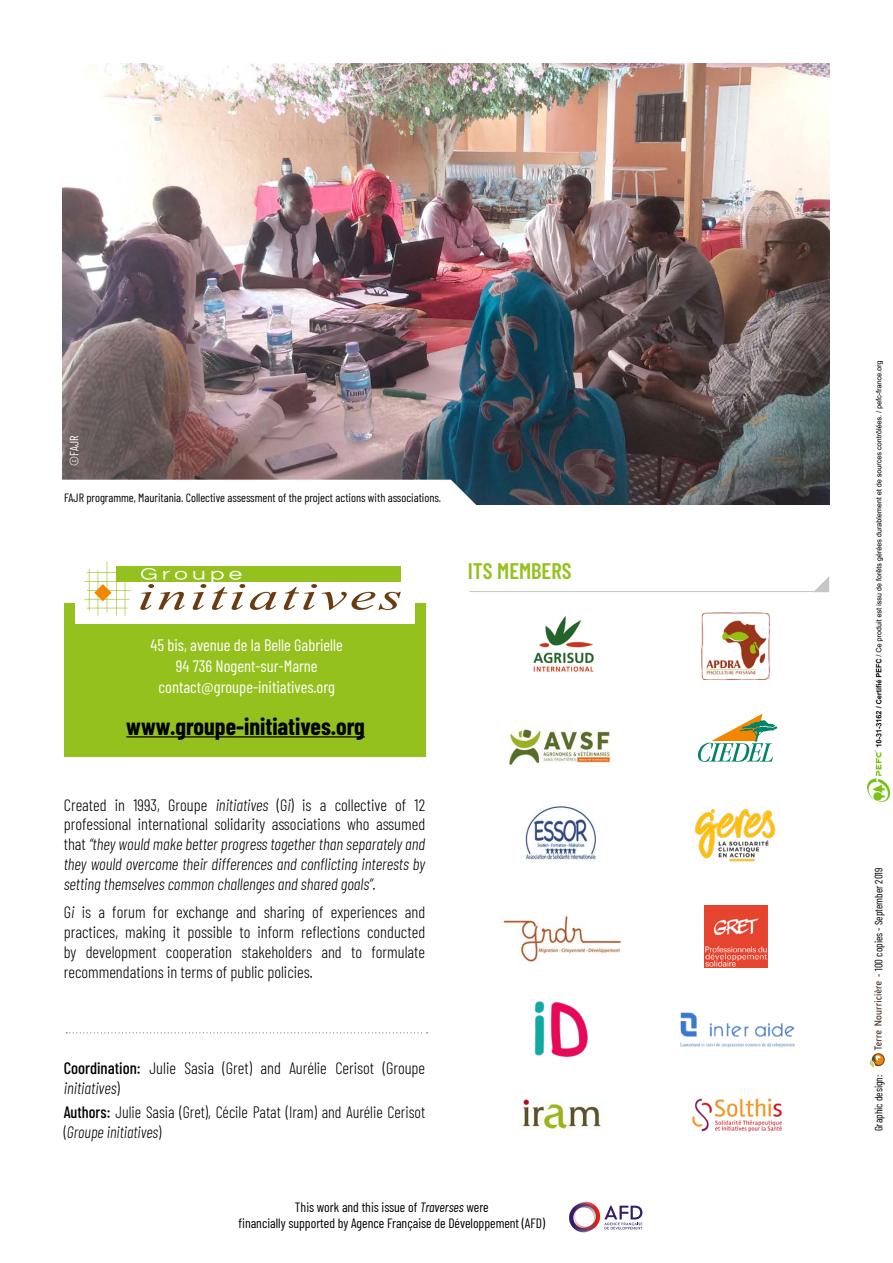
<style>
.page{position:relative;width:893px;height:1263px;background:#fff}
.page>*{position:absolute;margin:0;border:0;box-sizing:border-box;transform-origin:0 0}
.t1{font:700 24px "Barlow Condensed";color:#000}
.t2{font:600 22.5px "Barlow Condensed";color:#95c11f}
.Texte_courant{font:300 16.5px/19.8px "Barlow Condensed";color:#000}
.t3{font:italic 300 16.5px/19.8px "Barlow Condensed";color:#000;text-align:justify}
.t4{font:16.5px "Barlow Condensed";color:#fff}
.t5{font:13.5px "Barlow Condensed";color:#000}
.Légende_photo{font:12px "Barlow Condensed";color:#000}
.t6{font:12px "Barlow Condensed";color:#fff}
.t7{font:10.65px "Barlow Condensed";color:#000}
.s1{font-style:normal}
.s2{font-style:italic}
.s3{font-weight:500}
</style>
<div class="page">
<div style="left:64px;top:603px;width:361px;height:154px;background:#95c11f"></div>
<div style="left:75px;top:556px;width:340px;height:68px;background:#fff"></div>
<hr style="left:126px;top:736px;width:239px;height:1px;background:#000">
<svg style="left:84px;top:561px;width:47px;height:55px"></svg>
<div style="left:116px;top:566px;width:285px;height:16px;background:#95c11f"></div>
<svg style="left:284px;top:584px;width:117px;height:26px"></svg>
<svg style="left:140px;top:568px;width:47px;height:42px"></svg>
<svg style="left:193px;top:571px;width:84px;height:39px"></svg>
<svg style="left:814px;top:576px;width:15px;height:15px"></svg>
<hr style="left:469px;top:591px;width:360px;height:1px;background:#c6c6c6">
<img style="left:702px;top:612px;width:67px;height:67px">
<img style="left:533px;top:616px;width:61px;height:56px">
<img style="left:695px;top:809px;width:81px;height:53px">
<img style="left:680px;top:1012px;width:115px;height:36px">
<img style="left:509px;top:729px;width:104px;height:37px">
<img style="left:520px;top:1099px;width:82px;height:30px">
<img style="left:692px;top:1098px;width:90px;height:34px">
<img style="left:502px;top:915px;width:120px;height:47px">
<img style="left:705px;top:905px;width:62px;height:62px">
<img style="left:526px;top:806px;width:70px;height:54px">
<svg style="left:698px;top:713px;width:79px;height:49px"></svg>
<svg style="left:869px;top:981px;width:16px;height:87px"></svg>
<img style="left:867px;top:361px;width:23px;height:440px">
<img style="left:534px;top:1002px;width:54px;height:54px">
<svg style="left:569px;top:1202px;width:73px;height:30px"></svg>
<svg style="left:66px;top:1032px;width:362px;height:1px"></svg>
<img style="left:62px;top:64px;width:767px;height:441px">
<svg style="left:62px;top:480px;width:414px;height:25px"></svg>
<p class="t6" style="left:66px;top:466px;width:31px;rotate:-90deg">©FAJR</p>
<p class="Légende_photo" style="left:64px;top:489px;width:379px">FAJR programme, Mauritania. Collective assessment of the project actions with associations.</p>
<p class="t4" style="left:151px;top:634px;width:194px">45 bis, avenue de la Belle Gabrielle</p>
<p class="t4" style="left:176px;top:655px;width:143px">94 736 Nogent-sur-Marne</p>
<p class="t4" style="left:159px;top:676px;width:178px">contact@groupe-initiatives.org</p>
<p class="t1" style="left:126px;top:709px;width:240px">www.groupe-initiatives.org</p>
<p class="t3" style="left:64px;top:794px;width:363px"><span class="s1">Created in 1993, Groupe</span> initiatives <span class="s1">(G</span>i<span class="s1">) is a collective of 12 professional international solidarity associations who assumed that</span> “they would make better progress together than separately and they would overcome their differences and conflicting interests by setting themselves common challenges and shared goals”.</p>
<p class="Texte_courant" style="left:64px;top:901px;width:363px;text-align:justify">G<span class="s2">i</span> is a forum for exchange and sharing of experiences and practices, making it possible to inform reflections conducted by development cooperation stakeholders and to formulate recommendations in terms of public policies.</p>
<p class="t2" style="left:468px;top:554px;width:105px">ITS MEMBERS</p>
<p class="Texte_courant" style="left:64px;top:1057px;width:363px"><span class="s3">Coordination:</span> Julie Sasia (Gret) and Aurélie Cerisot (Groupe <span class="s2">initiatives</span>)</p>
<p class="Texte_courant" style="left:64px;top:1101px;width:363px"><span class="s3">Authors:</span> Julie Sasia (Gret), Cécile Patat (Iram) and Aurélie Cerisot (<span class="s2">Groupe initiatives</span>)</p>
<p class="t5" style="left:295px;top:1197px;width:195px">This work and this issue of <span class="s2">Traverses</span> were</p>
<p class="t5" style="left:238px;top:1213px;width:308px">financially supported by Agence Française de Développement (AFD)</p>
<p class="t7" style="left:871px;top:977px;width:111px;rotate:-90deg">- 100 copies - September 2019</p>
<p class="t7" style="left:871px;top:1131px;width:58px;rotate:-90deg">Graphic design:</p>
</div>
